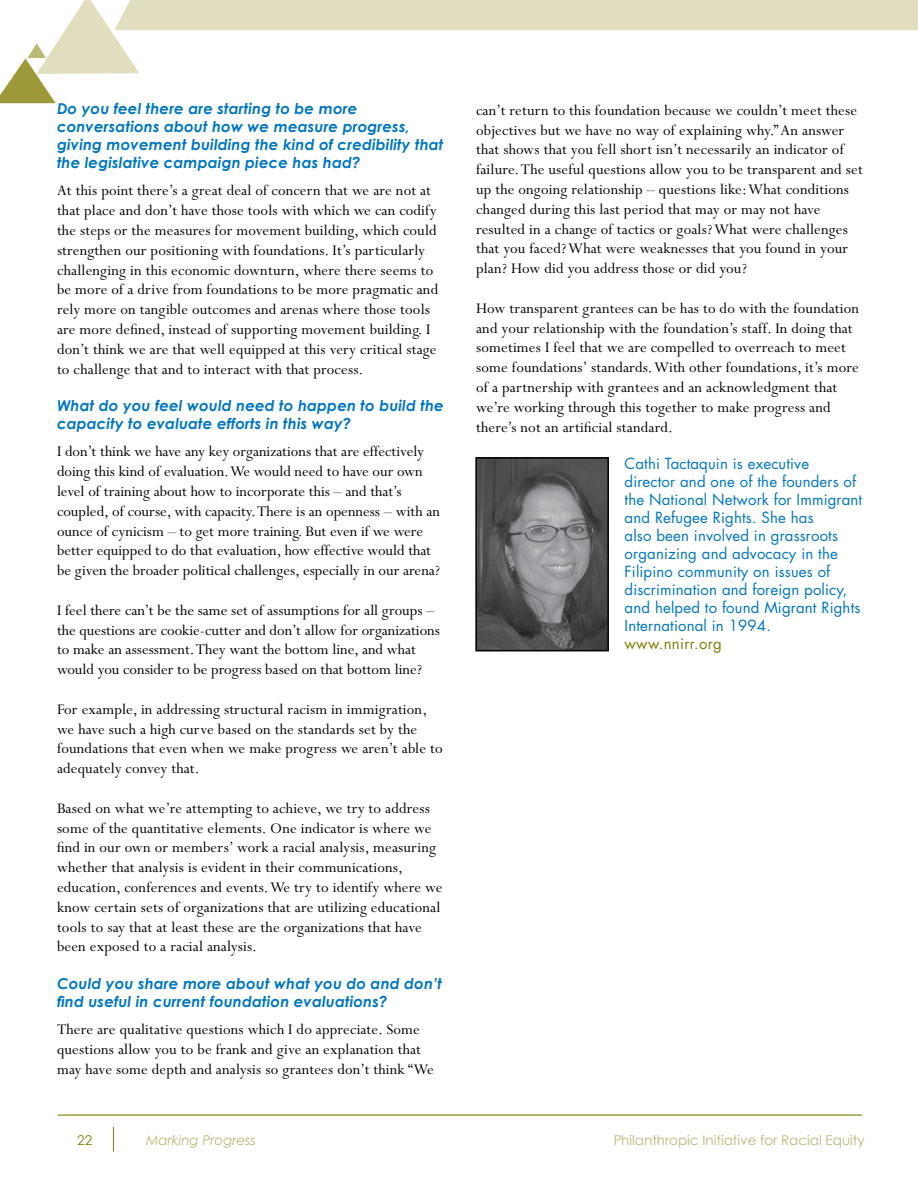
<style>
.page{position:relative;width:918px;height:1188px;background:#fff}
.page>*{position:absolute;margin:0;border:0;box-sizing:border-box;transform-origin:0 0}
.t1{font:16.5px/19.8px "Perpetua";letter-spacing:.01em;color:#000}
.t2{font:italic 700 15px/18px "Century Gothic";letter-spacing:.01em;color:#0076c0}
.t3{font:15px/18px "Futura";letter-spacing:.01em;color:#0076c0}
.t4{font:15px "Futura";letter-spacing:.02em;color:#817c00}
.t5{font:13.5px "Century Gothic";color:#817c00}
.t6{font:italic 13.5px "Century Gothic";color:#817c00}
</style>
<div class="page">
<hr style="left:58px;top:1115px;width:860px;height:1px;background:#817c00">
<svg style="left:113px;top:1127px;width:1px;height:25px"></svg>
<svg style="left:0;top:0;width:918px;height:103px"></svg>
<div style="left:862px;top:1109px;width:56px;height:10px;background:#fff"></div>
<img style="left:478px;top:460px;width:128px;height:188px">
<div style="left:475px;top:457px;width:134px;height:194px;border:2px solid #000"></div>
<p class="t2" style="left:57px;top:100px;width:388px">Do you feel there are starting to be more conversations about how we measure progress, giving movement building the kind of credibility that the legislative campaign piece has had?</p>
<p class="t1" style="left:57px;top:181px;width:383px">At this point there’s a great deal of concern that we are not at that place and don’t have those tools with which we can codify the steps or the measures for movement building, which could strengthen our positioning with foundations. It’s particularly challenging in this economic downturn, where there seems to be more of a drive from foundations to be more pragmatic and rely more on tangible outcomes and arenas where those tools are more defined, instead of supporting movement building. I don’t think we are that well equipped at this very critical stage to challenge that and to interact with that process.</p>
<p class="t2" style="left:57px;top:397px;width:388px">What do you feel would need to happen to build the capacity to evaluate efforts in this way?</p>
<p class="t1" style="left:57px;top:442px;width:385px">I don’t think we have any key organizations that are effectively doing this kind of evaluation. We would need to have our own level of training about how to incorporate this – and that’s coupled, of course, with capacity. There is an openness – with an ounce of cynicism – to get more training. But even if we were better equipped to do that evaluation, how effective would that be given the broader political challenges, especially in our arena?</p>
<p class="t1" style="left:57px;top:601px;width:384px">I feel there can’t be the same set of assumptions for all groups – the questions are cookie-cutter and don’t allow for organizations to make an assessment. They want the bottom line, and what would you consider to be progress based on that bottom line?</p>
<p class="t1" style="left:57px;top:700px;width:387px">For example, in addressing structural racism in immigration, we have such a high curve based on the standards set by the foundations that even when we make progress we aren’t able to adequately convey that.</p>
<p class="t1" style="left:57px;top:799px;width:387px">Based on what we’re attempting to achieve, we try to address some of the quantitative elements. One indicator is where we find in our own or members’ work a racial analysis, measuring whether that analysis is evident in their communications, education, conferences and events. We try to identify where we know certain sets of organizations that are utilizing educational tools to say that at least these are the organizations that have been exposed to a racial analysis.</p>
<p class="t2" style="left:57px;top:974px;width:387px">Could you share more about what you do and don’t find useful in current foundation evaluations?</p>
<p class="t1" style="left:57px;top:1020px;width:378px">There are qualitative questions which I do appreciate. Some questions allow you to be frank and give an explanation that may have some depth and analysis so grantees don’t think “We</p>
<p class="t1" style="left:476px;top:101px;width:388px">can’t return to this foundation because we couldn’t meet these objectives but we have no way of explaining why.” An answer that shows that you fell short isn’t necessarily an indicator of failure. The useful questions allow you to be transparent and set up the ongoing relationship – questions like: What conditions changed during this last period that may or may not have resulted in a change of tactics or goals? What were challenges that you faced? What were weaknesses that you found in your plan? How did you address those or did you?</p>
<p class="t1" style="left:476px;top:299px;width:384px">How transparent grantees can be has to do with the foundation and your relationship with the foundation’s staff. In doing that sometimes I feel that we are compelled to overreach to meet some foundations’ standards. With other foundations, it’s more of a partnership with grantees and an acknowledgment that we’re working through this together to make progress and there’s not an artificial standard.</p>
<p class="t3" style="left:625px;top:455px;width:239px">Cathi Tactaquin is executive director and one of the founders of the National Network for Immigrant and Refugee Rights. She has<br>also been involved in grassroots organizing and advocacy in the<br>Filipino community on issues of discrimination and foreign policy, and helped to found Migrant Rights<br>International in 1994.</p>
<p class="t4" style="left:625px;top:634px;width:99px">www.nnirr.org</p>
<p class="t5" style="left:77px;top:1132px;width:16px">22</p>
<p class="t6" style="left:146px;top:1132px;width:111px">Marking Progress</p>
<p class="t5" style="left:613px;top:1132px;width:253px">Philanthropic Initiative for Racial Equity</p>
</div>
